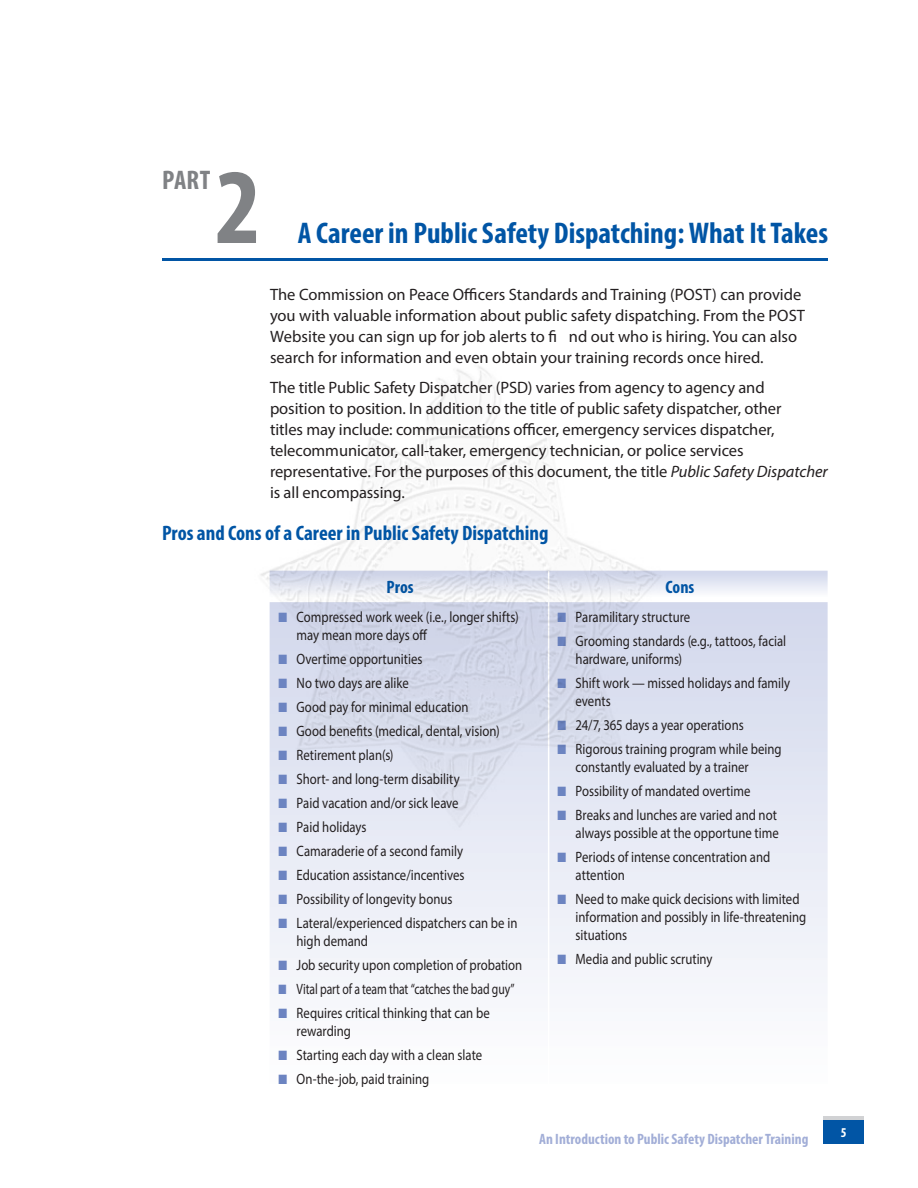
<style>
.page{position:relative;width:918px;height:1188px;background:#fff}
.page>*{position:absolute;margin:0;border:0;box-sizing:border-box;transform-origin:0 0}
.t1{font:700 condensed 108px "Myriad Pro";color:#808285}
.t2{font:700 condensed 30px "Myriad Pro";color:#0155a5}
.t3{font:700 condensed 27px "Myriad Pro";color:#808285}
.t4{font:700 condensed 21px "Myriad Pro";color:#0155a5}
.t5{font:700 condensed 18px "Myriad Pro";color:#0155a5}
.t6{font:16.5px/21px "Myriad Pro";letter-spacing:-.005em;color:#231f20}
.t7{font:15px/24px "Myriad Pro";color:#231f20;scale:.85 1}
.t8{font:700 condensed 15px "Myriad Pro";color:#a2aed7}
.t9{font:700 condensed 13.5px "Myriad Pro";color:#fff}
.s1{font-style:italic}
</style>
<div class="page">
<div style="left:824px;top:1116px;width:40px;height:18px;background:#d1d2d4"></div>
<div style="left:824px;top:1120px;width:40px;height:24px;background:#0155a5"></div>
<img style="left:260px;top:365px;width:405px;height:439px">
<hr style="left:162px;top:258px;width:666px;height:3px;background:#0155a5">
<svg style="left:270px;top:571px;width:558px;height:31px"></svg>
<svg style="left:270px;top:602px;width:558px;height:381px"></svg>
<hr style="left:548px;top:602px;width:1px;height:491px;background:#fff">
<hr style="left:548px;top:571px;width:1px;height:31px;background:#fff">
<svg style="left:279px;top:613px;width:8px;height:9px"></svg>
<svg style="left:279px;top:655px;width:8px;height:9px"></svg>
<svg style="left:279px;top:679px;width:8px;height:9px"></svg>
<svg style="left:279px;top:703px;width:8px;height:9px"></svg>
<svg style="left:279px;top:727px;width:8px;height:9px"></svg>
<svg style="left:279px;top:751px;width:8px;height:9px"></svg>
<svg style="left:279px;top:775px;width:8px;height:9px"></svg>
<svg style="left:279px;top:799px;width:8px;height:9px"></svg>
<svg style="left:279px;top:823px;width:8px;height:9px"></svg>
<svg style="left:279px;top:847px;width:8px;height:9px"></svg>
<svg style="left:279px;top:871px;width:8px;height:9px"></svg>
<svg style="left:279px;top:895px;width:8px;height:9px"></svg>
<svg style="left:279px;top:919px;width:8px;height:9px"></svg>
<svg style="left:279px;top:961px;width:8px;height:9px"></svg>
<svg style="left:558px;top:613px;width:8px;height:9px"></svg>
<svg style="left:558px;top:637px;width:8px;height:9px"></svg>
<svg style="left:558px;top:679px;width:8px;height:9px"></svg>
<svg style="left:558px;top:721px;width:8px;height:9px"></svg>
<svg style="left:558px;top:745px;width:8px;height:9px"></svg>
<svg style="left:558px;top:787px;width:8px;height:9px"></svg>
<svg style="left:558px;top:811px;width:8px;height:9px"></svg>
<svg style="left:558px;top:853px;width:8px;height:9px"></svg>
<svg style="left:558px;top:895px;width:8px;height:9px"></svg>
<svg style="left:558px;top:955px;width:8px;height:9px"></svg>
<h3 class="t3" style="left:162px;top:163px;width:50px">PART</h3>
<h1 class="t1" style="left:215px;top:140px;width:48px">2</h1>
<h2 class="t2" style="left:298px;top:214px;width:532px">A Career in Public Safety Dispatching: What It Takes</h2>
<p class="t6" style="left:270px;top:284px;width:537px">The Commission on Peace Officers Standards and Training (POST) can provide you with valuable information about public safety dispatching. From the POST Website you can sign up for job alerts to fi nd out who is hiring. You can also search for information and even obtain your training records once hired.</p>
<p class="t6" style="left:270px;top:377px;width:559px">The title Public Safety Dispatcher (PSD) varies from agency to agency and<br>position to position. In addition to the title of public safety dispatcher, other<br>titles may include: communications officer, emergency services dispatcher, telecommunicator, call-taker, emergency technician, or police services representative. For the purposes of this document, the title <span class="s1">Public Safety Dispatcher </span>is all encompassing.</p>
<h3 class="t4" style="left:162px;top:520px;width:388px">Pros and Cons of a Career in Public Safety Dispatching</h3>
<p class="t5" style="left:387px;top:576px;width:29px">Pros</p>
<p class="t5" style="left:666px;top:576px;width:30px">Cons</p>
<p class="t7" style="left:297px;top:608px;width:263px;line-height:18px">Compressed work week (i.e., longer shifts) may mean more days off</p>
<p class="t7" style="left:297px;top:647px;width:261px">Overtime opportunities<br>No two days are alike<br>Good pay for minimal education<br>Good benefits (medical, dental, vision)<br>Retirement plan(s)<br>Short- and long-term disability<br>Paid vacation and/or sick leave<br>Paid holidays<br>Camaraderie of a second family<br>Education assistance/incentives<br>Possibility of longevity bonus<br>Lateral/experienced dispatchers can be in</p>
<p class="t7" style="left:297px;top:929px;width:267px">high demand<br>Job security upon completion of probation Vital part of a team that “catches the bad guy” Requires critical thinking that can be</p>
<p class="t7" style="left:297px;top:1019px;width:220px">rewarding<br>Starting each day with a clean slate<br>On-the-job, paid training</p>
<p class="t7" style="left:576px;top:605px;width:249px">Paramilitary structure<br>Grooming standards (e.g., tattoos, facial</p>
<p class="t7" style="left:576px;top:647px;width:254px">hardware, uniforms)<br>Shift work — missed holidays and family</p>
<p class="t7" style="left:576px;top:689px;width:244px">events<br>24/7, 365 days a year operations<br>Rigorous training program while being</p>
<p class="t7" style="left:576px;top:755px;width:238px">constantly evaluated by a trainer<br>Possibility of mandated overtime<br>Breaks and lunches are varied and not</p>
<p class="t7" style="left:576px;top:821px;width:240px">always possible at the opportune time<br>Periods of intense concentration and</p>
<p class="t7" style="left:576px;top:863px;width:265px">attention<br>Need to make quick decisions with limited</p>
<p class="t7" style="left:576px;top:908px;width:273px;line-height:18px">information and possibly in life-threatening situations</p>
<p class="t7" style="left:576px;top:947px;width:163px">Media and public scrutiny</p>
<p class="t8" style="left:539px;top:1130px;width:271px">An Introduction to Public Safety Dispatcher Training</p>
<p class="t9" style="left:841px;top:1124px;width:7px">5</p>
</div>
